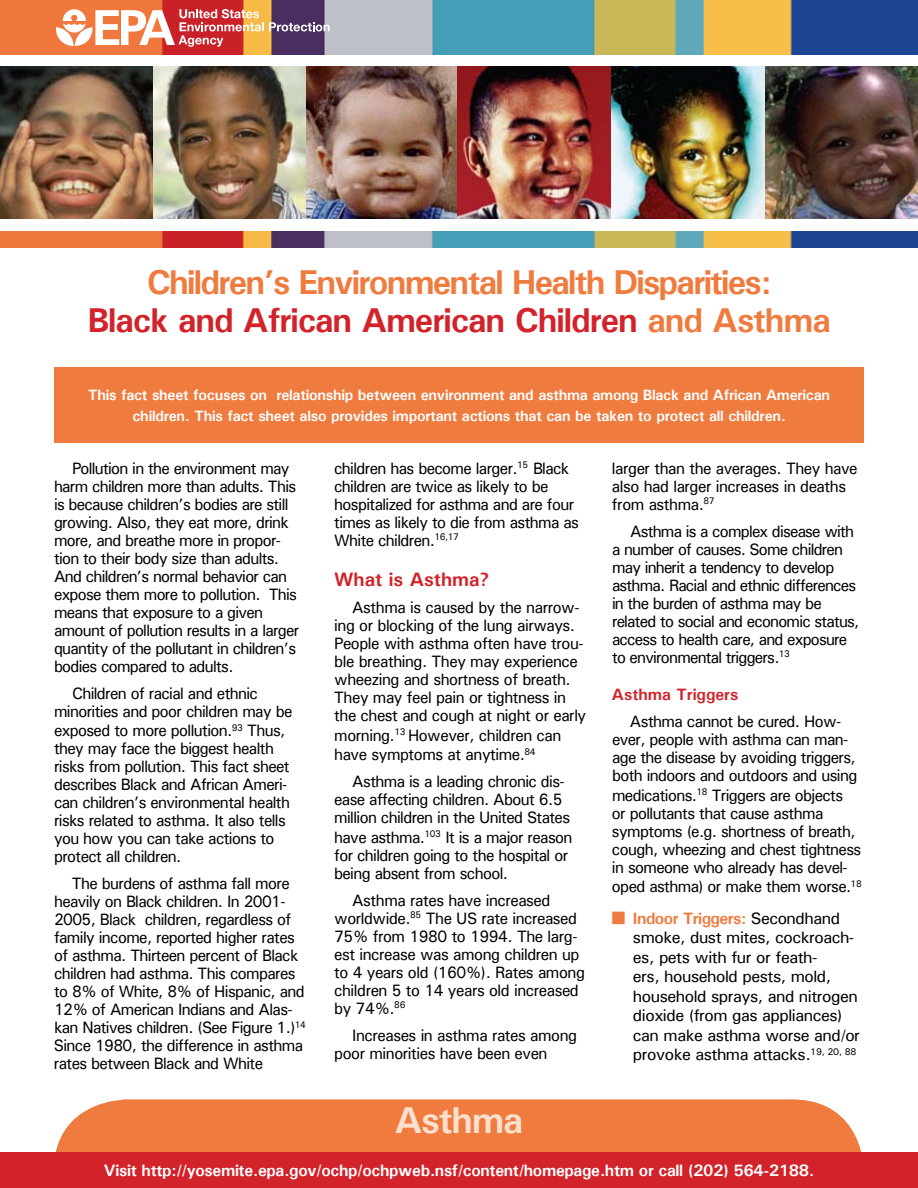
<style>
.page{position:relative;width:918px;height:1188px;background:#fff}
.page>*{position:absolute;margin:0;border:0;box-sizing:border-box;transform-origin:0 0}
.t1{font:700 37.5px "Univers";letter-spacing:-.03em;color:#fce0cd}
.t2{font:700 34.5px/37.5px "Univers";letter-spacing:-.05em;color:#ef7b3e;text-align:center}
.t3{font:700 19.5px "Univers";color:#d2232a}
.t4{font:500 16.5px/18px "Univers";letter-spacing:-.04em;color:#000;scale:.95 1}
.t5{font:500 16.5px "Univers";letter-spacing:-.04em;color:#000}
.t6{font:700 16.5px "Univers";letter-spacing:-.02em;color:#fff}
.t7{font:700 16.5px "Univers";letter-spacing:-.03em;color:#ef7b3e}
.t8{font:700 16.5px "Univers";color:#d2232a}
.t9{font:700 15px/21px "Univers";letter-spacing:-.015em;color:#fff;text-align:center}
.s1{color:#d2232a}
.s2{font-weight:500;color:#000}
</style>
<div class="page">
<img style="left:0;top:0;width:918px;height:54px">
<img style="left:0;top:66px;width:610px;height:153px">
<img style="left:612px;top:66px;width:306px;height:153px">
<img style="left:0;top:231px;width:918px;height:17px">
<svg style="left:54px;top:9px;width:276px;height:38px"></svg>
<div style="left:54px;top:368px;width:810px;height:75px;background:#ef7b3e"></div>
<div style="left:56px;top:1100px;width:805px;height:52px;background:#ef7b3e"></div>
<div style="left:0;top:1152px;width:918px;height:36px;background:#d2232a"></div>
<h1 class="t2" style="left:88px;top:263px;width:745px">Children’s Environmental Health Disparities:<br><span class="s1">Black and African American Children</span> and Asthma</h1>
<p class="t9" style="left:88px;top:384px;width:744px">This fact sheet focuses on relationship between environment and asthma among Black and African American children. This fact sheet also provides important actions that can be taken to protect all children.</p>
<p class="t4" style="left:54px;top:459px;width:260px;text-indent:18px">Pollution in the environment may harm children more than adults. This is because children’s bodies are still growing. Also, they eat more, drink more, and breathe more in propor&shy;tion to their body size than adults.<br>And children’s normal behavior can expose them more to pollution. This means that exposure to a given amount of pollution results in a larger quantity of the pollutant in children’s bodies compared to adults.</p>
<p class="t4" style="left:54px;top:684px;width:252px;text-indent:18px">Children of racial and ethnic minorities and poor children may be</p>
<p class="t4" style="left:54px;top:721px;width:250px">exposed to more pollution.<sup>93</sup> Thus, they may face the biggest health risks from pollution. This fact sheet describes Black and African Ameri&shy;can children’s environmental health risks related to asthma. It also tells you how you can take actions to protect all children.</p>
<p class="t4" style="left:54px;top:874px;width:267px;text-indent:18px">The burdens of asthma fall more heavily on Black children. In 2001- 2005, Black children, regardless of family income, reported higher rates of asthma. Thirteen percent of Black children had asthma. This compares to 8% of White, 8% of Hispanic, and 12% of American Indians and Alas&shy;kan Natives children. (See Figure 1.)<sup>14<br></sup>Since 1980, the difference in asthma rates between Black and White</p>
<p class="t4" style="left:334px;top:459px;width:259px">children has become larger.<sup>15</sup> Black children are twice as likely to be hospitalized for asthma and are four times as likely to die from asthma as<br>White children.<sup>16,17</sup></p>
<h3 class="t3" style="left:334px;top:567px;width:157px">What is Asthma?</h3>
<p class="t4" style="left:334px;top:598px;width:267px;text-indent:18px">Asthma is caused by the narrow&shy;ing or blocking of the lung airways.<br>People with asthma often have trou&shy;ble breathing. They may experience wheezing and shortness of breath.<br>They may feel pain or tightness in the chest and cough at night or early</p>
<p class="t4" style="left:334px;top:725px;width:241px;line-height:19.5px">morning.<sup>13</sup> However, children can have symptoms at anytime.<sup>84</sup></p>
<p class="t4" style="left:334px;top:772px;width:250px;text-indent:18px">Asthma is a leading chronic dis&shy;ease affecting children. About 6.5 million children in the United States</p>
<p class="t4" style="left:334px;top:828px;width:252px">have asthma.<sup>103</sup> It is a major reason for children going to the hospital or being absent from school.</p>
<p class="t4" style="left:334px;top:891px;width:265px;text-indent:18px">Asthma rates have increased worldwide.<sup>85</sup> The US rate increased<br>75% from 1980 to 1994. The larg&shy;est increase was among children up to 4 years old (160%). Rates among children 5 to 14 years old increased by 74%.<sup>86</sup></p>
<p class="t4" style="left:334px;top:1026px;width:257px;text-indent:18px">Increases in asthma rates among poor minorities have been even</p>
<p class="t4" style="left:612px;top:459px;width:260px">larger than the averages. They have also had larger increases in deaths from asthma.<sup>87</sup></p>
<p class="t4" style="left:612px;top:522px;width:262px;text-indent:18px">Asthma is a complex disease with a number of causes. Some children may inherit a tendency to develop asthma. Racial and ethnic differences in the burden of asthma may be related to social and economic status, access to health care, and exposure to environmental triggers.<sup>13</sup></p>
<h4 class="t8" style="left:612px;top:684px;width:128px">Asthma Triggers</h4>
<p class="t4" style="left:612px;top:712px;width:260px;text-align:center">Asthma cannot be cured. How&shy;ever, people with asthma can man&shy;age the disease by avoiding triggers, both indoors and outdoors and using</p>
<p class="t4" style="left:612px;top:786px;width:264px">medications.<sup>18</sup> Triggers are objects<br>or pollutants that cause asthma symptoms (e.g. shortness of breath, cough, wheezing and chest tightness in someone who already has devel-</p>
<p class="t4" style="left:612px;top:877px;width:264px">oped asthma) or make them worse.<sup>18</sup></p>
<h4 class="t7" style="left:612px;top:908px;width:230px">■ Indoor Triggers: <span class="s2">Secondhand</span></h4>
<p class="t5" style="left:633px;top:927px;width:223px">smoke, dust mites, cockroach-</p>
<p class="t5" style="left:633px;top:947px;width:186px">es, pets with fur or feath-</p>
<p class="t5" style="left:633px;top:966px;width:200px">ers, household pests, mold,</p>
<p class="t5" style="left:633px;top:986px;width:226px">household sprays, and nitrogen</p>
<p class="t5" style="left:633px;top:1005px;width:211px">dioxide (from gas appliances)</p>
<p class="t5" style="left:633px;top:1025px;width:229px">can make asthma worse and/or</p>
<p class="t5" style="left:633px;top:1044px;width:225px">provoke asthma attacks.<sup>19,</sup> <sup>20,</sup> <sup>88</sup></p>
<p class="t1" style="left:395px;top:1096px;width:130px">Asthma</p>
<p class="t6" style="left:104px;top:1160px;width:712px">Visit http://yosemite.epa.gov/ochp/ochpweb.nsf/content/homepage.htm or call (202) 564-2188.</p>
</div>
